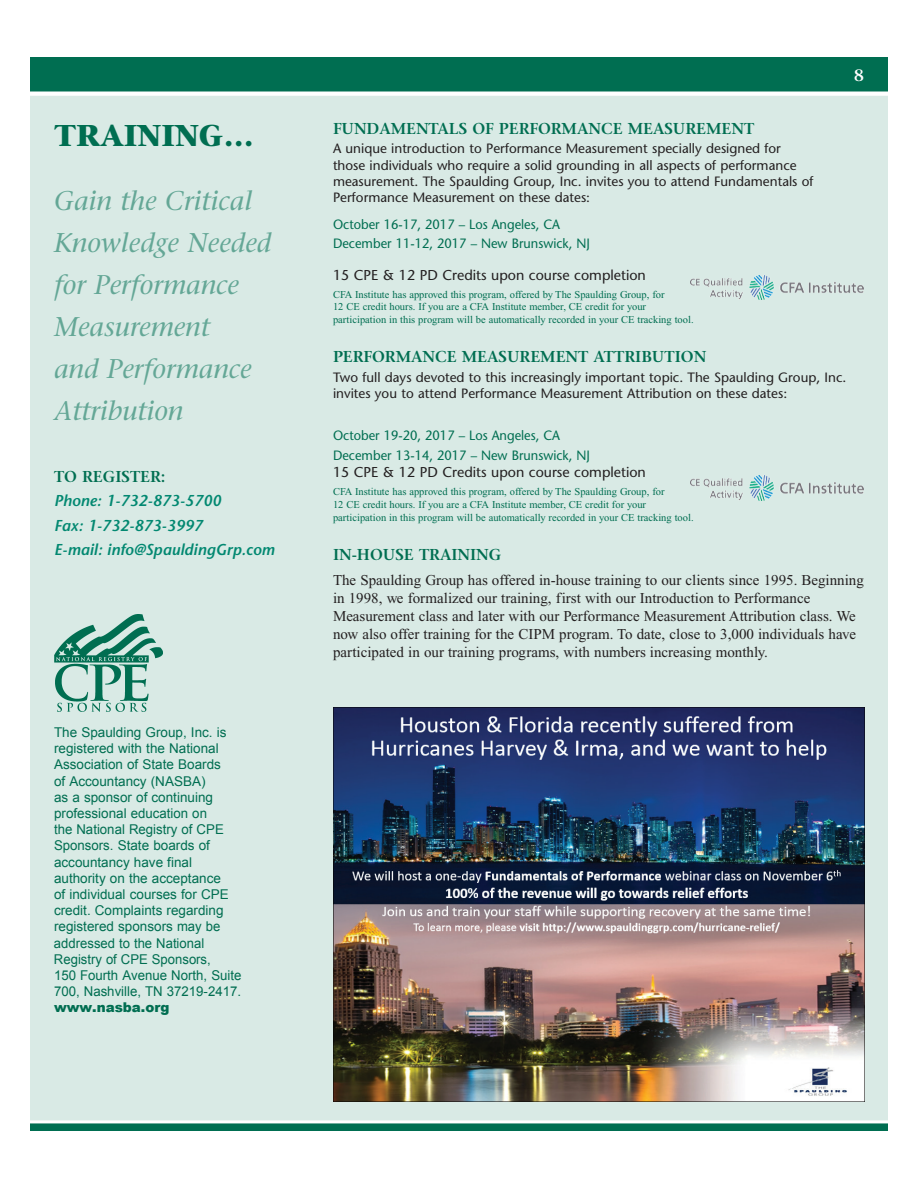
<style>
.page{position:relative;width:918px;height:1188px;background:#fff}
.page>*{position:absolute;margin:0;border:0;box-sizing:border-box;transform-origin:0 0}
.t1{font:700 30px "Stone Serif";color:#006e51}
.t2{font:italic 27px/42px "Stone Serif";color:#64a796}
.t3{font:600 16.5px "Stone Serif";color:#fff}
.t4{font:600 15.75px "Stone Serif";color:#006e51}
.t5{font:italic 600 15.75px/24.3px "Stone Sans";color:#028871}
.t6{font:15px/18px "Times New Roman";color:#231f20}
.t7{font:14.25px "Stone Sans";color:#231f20}
.t8{font:13.5px/16.2px "Arial";color:#006e51}
.t9{font:13.5px/16.2px "Stone Sans";color:#231f20}
.t10{font:13.5px/19.5px "Stone Sans";color:#006e51;scale:.95 1}
.t11{font:900 13.5px "Arial";color:#006e51}
.t12{font:10.5px/12.6px "Times New Roman";color:#006e51}
</style>
<div class="page">
<div style="left:27px;top:93px;width:864px;height:1041px;background:#d9eae5;border:3px solid #fff"></div>
<div style="left:27px;top:54px;width:864px;height:40px;background:#006e51;border:3px solid #fff"></div>
<div style="left:27px;top:1120px;width:864px;height:14px;background:#006e51;border:3px solid #fff"></div>
<img style="left:54px;top:614px;width:109px;height:97px">
<img style="left:691px;top:275px;width:173px;height:25px">
<img style="left:691px;top:476px;width:173px;height:25px">
<img style="left:333px;top:707px;width:531px;height:395px">
<h1 class="t1" style="left:54px;top:117px;width:201px">TRAINING…</h1>
<h2 class="t2" style="left:54px;top:180px;width:219px">Gain the Critical<br>Knowledge Needed for Performance<br>Measurement<br>and Performance<br>Attribution</h2>
<p class="t4" style="left:54px;top:467px;width:113px">TO REGISTER:</p>
<p class="t5" style="left:54px;top:489px;width:222px">Phone: 1-732-873-5700<br>Fax: 1-732-873-3997<br>E-mail: info@SpauldingGrp.com</p>
<p class="t8" style="left:54px;top:724px;width:189px">The Spaulding Group, Inc. is registered with the National<br>Association of State Boards<br>of Accountancy (NASBA)<br>as a sponsor of continuing professional education on<br>the National Registry of CPE<br>Sponsors. State boards of accountancy have final authority on the acceptance<br>of individual courses for CPE credit. Complaints regarding registered sponsors may be addressed to the National<br>Registry of CPE Sponsors,<br>150 Fourth Avenue North, Suite<br>700, Nashville, TN 37219-2417.</p>
<p class="t11" style="left:54px;top:998px;width:117px">www.nasba.org</p>
<p class="t3" style="left:854px;top:65px;width:11px">8</p>
<p class="t4" style="left:333px;top:119px;width:423px">FUNDAMENTALS OF PERFORMANCE MEASUREMENT</p>
<p class="t9" style="left:333px;top:141px;width:482px">A unique introduction to Performance Measurement specially designed for those individuals who require a solid grounding in all aspects of performance measurement. The Spaulding Group, Inc. invites you to attend Fundamentals of Performance Measurement on these dates:</p>
<p class="t10" style="left:333px;top:214px;width:272px">October 16-17, 2017 – Los Angeles, CA<br>December 11-12, 2017 – New Brunswick, NJ</p>
<p class="t7" style="left:333px;top:266px;width:314px">15 CPE &amp; 12 PD Credits upon course completion</p>
<p class="t12" style="left:333px;top:288px;width:362px">CFA Institute has approved this program, offered by The Spaulding Group, for<br>12 CE credit hours. If you are a CFA Institute member, CE credit for your participation in this program will be automatically recorded in your CE tracking tool.</p>
<p class="t4" style="left:333px;top:347px;width:375px">PERFORMANCE MEASUREMENT ATTRIBUTION</p>
<p class="t9" style="left:333px;top:369px;width:515px">Two full days devoted to this increasingly important topic. The Spaulding Group, Inc. invites you to attend Performance Measurement Attribution on these dates:</p>
<p class="t10" style="left:333px;top:426px;width:272px">October 19-20, 2017 – Los Angeles, CA<br>December 13-14, 2017 – New Brunswick, NJ</p>
<p class="t7" style="left:333px;top:464px;width:314px">15 CPE &amp; 12 PD Credits upon course completion</p>
<p class="t12" style="left:333px;top:486px;width:362px">CFA Institute has approved this program, offered by The Spaulding Group, for<br>12 CE credit hours. If you are a CFA Institute member, CE credit for your participation in this program will be automatically recorded in your CE tracking tool.</p>
<p class="t4" style="left:333px;top:545px;width:170px">IN-HOUSE TRAINING</p>
<p class="t6" style="left:333px;top:571px;width:532px">The Spaulding Group has offered in-house training to our clients since 1995. Beginning in 1998, we formalized our training, first with our Introduction to Performance Measurement class and later with our Performance Measurement Attribution class. We now also offer training for the CIPM program. To date, close to 3,000 individuals have participated in our training programs, with numbers increasing monthly.</p>
</div>
